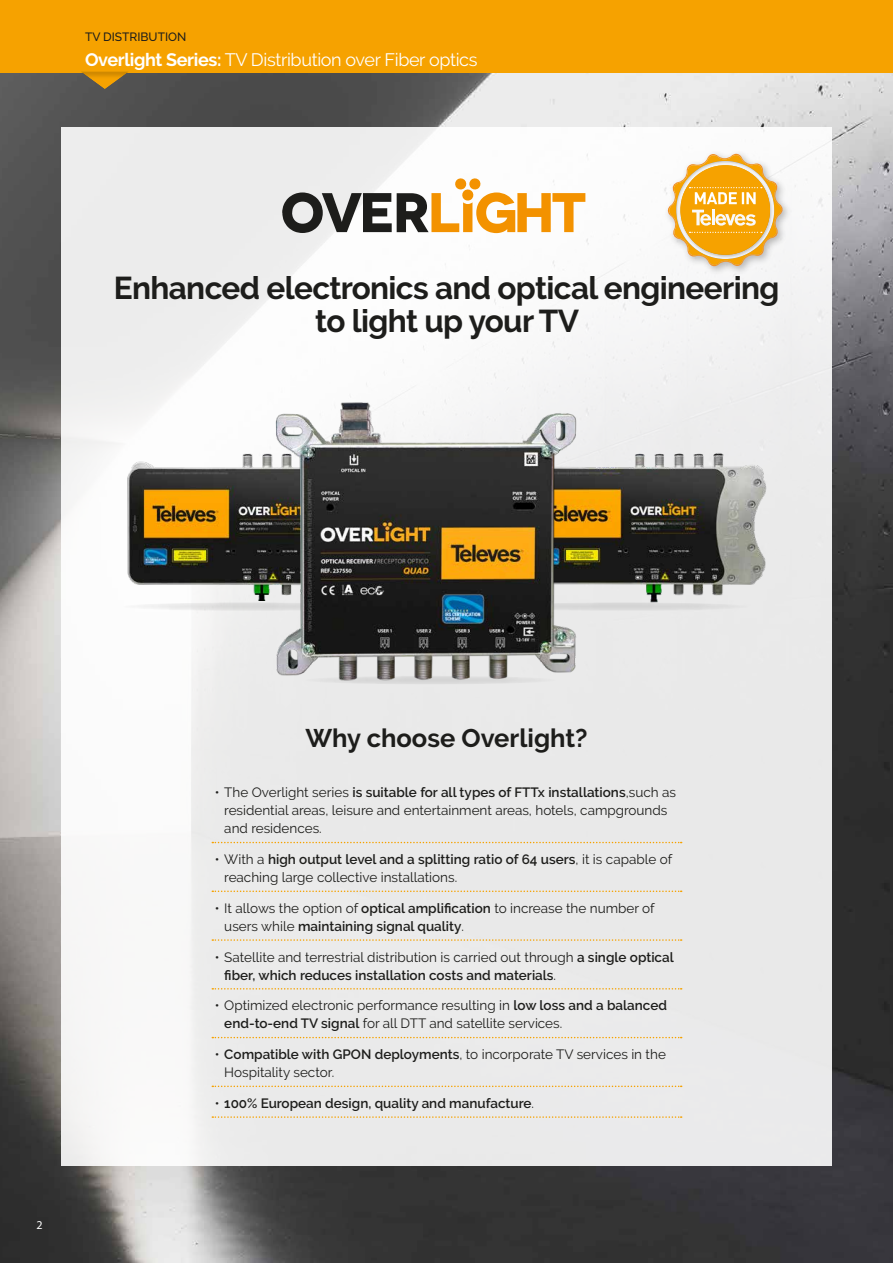
<style>
.page{position:relative;width:893px;height:1263px;background:#fff}
.page>*{position:absolute;margin:0;border:0;box-sizing:border-box;transform-origin:0 0}
.t1{font:700 31.5px/33px "Raleway";letter-spacing:-.02em;color:#1d1d1b;text-align:center}
.t2{font:700 25.5px "Raleway";color:#1d1d1b}
.t3{font:18px "Raleway";letter-spacing:-.02em;color:#fff}
.t4{font:13.5px/18px "Raleway";color:#1d1d1b}
.t5{font:600 13.5px/18px "Raleway";color:#1d1d1b}
.t6{font:500 12px "Raleway";color:#1d1d1b}
.t7{font:12px "Myriad Pro";color:#fff}
.s1{font-weight:700}
.s2{font-weight:600}
.s3{font-weight:400}
</style>
<div class="page">
<img style="left:0;top:72px;width:893px;height:1191px">
<div style="left:0;top:0;width:893px;height:72px;background:#f6a200"></div>
<div style="left:80px;top:70px;width:51px;height:21px;background:#1d1d1b;opacity:.18"></div>
<div style="left:61px;top:128px;width:771px;height:1038px;background:linear-gradient(to bottom,#f6f6f6,#ebebeb)"></div>
<svg style="left:282px;top:178px;width:303px;height:55px"></svg>
<svg style="left:212px;top:842px;width:470px;height:1px"></svg>
<svg style="left:212px;top:890px;width:470px;height:2px"></svg>
<svg style="left:212px;top:939px;width:470px;height:2px"></svg>
<svg style="left:212px;top:988px;width:470px;height:1px"></svg>
<svg style="left:212px;top:1037px;width:470px;height:1px"></svg>
<svg style="left:212px;top:1085px;width:470px;height:2px"></svg>
<svg style="left:212px;top:1116px;width:470px;height:2px"></svg>
<div style="left:664px;top:150px;width:128px;height:126px;background:#1d1d1b;opacity:.3"></div>
<svg style="left:667px;top:154px;width:117px;height:112px"></svg>
<svg style="left:121px;top:602px;width:254px;height:9px"></svg>
<div style="left:496px;top:602px;width:254px;height:9px;background:#d9d9d9;border-radius:50%"></div>
<img style="left:123px;top:453px;width:141px;height:147px">
<img style="left:588px;top:443px;width:199px;height:161px">
<img style="left:264px;top:401px;width:324px;height:303px">
<p class="t6" style="left:85px;top:30px;width:103px">TV DISTRIBUTION</p>
<h3 class="t3" style="left:85px;top:49px;width:394px"><span class="s1">Overlight Series:</span> TV Distribution over Fiber optics</h3>
<h1 class="t1" style="left:114px;top:272px;width:667px">Enhanced electronics and optical engineering to light up your TV</h1>
<p class="t7" style="left:36px;top:1218px;width:8px">2</p>
<h2 class="t2" style="left:305px;top:724px;width:284px">Why choose Overlight?</h2>
<p class="t4" style="left:224px;top:783px;width:453px;text-indent:-9px">• The Overlight series <span class="s2">is suitable for all types of FTTx installations</span>,such as residential areas, leisure and entertainment areas, hotels, campgrounds and residences.</p>
<p class="t4" style="left:224px;top:850px;width:449px;text-indent:-9px">• With a <span class="s2">high output level and a splitting ratio of 64 users</span>, it is capable of reaching large collective installations.</p>
<p class="t4" style="left:224px;top:899px;width:432px;text-indent:-9px">• It allows the option of <span class="s2">optical amplification</span> to increase the number of users while <span class="s2">maintaining signal quality</span>.</p>
<p class="t5" style="left:224px;top:948px;width:451px;text-indent:-9px"><span class="s3">• Satellite and terrestrial distribution is carried out through</span> a single optical fiber, which reduces installation costs and materials<span class="s3">.</span></p>
<p class="t4" style="left:224px;top:996px;width:444px;text-indent:-9px">• Optimized electronic performance resulting in <span class="s2">low loss and a balanced end-to-end TV signal</span> for all DTT and satellite services.</p>
<p class="t4" style="left:224px;top:1045px;width:443px;text-indent:-9px">• <span class="s2">Compatible with GPON deployments</span>, to incorporate TV services in the<br>Hospitality sector.</p>
<p class="t5" style="left:215px;top:1094px;width:321px"><span class="s3">•</span> 100% European design, quality and manufacture<span class="s3">.</span></p>
</div>
